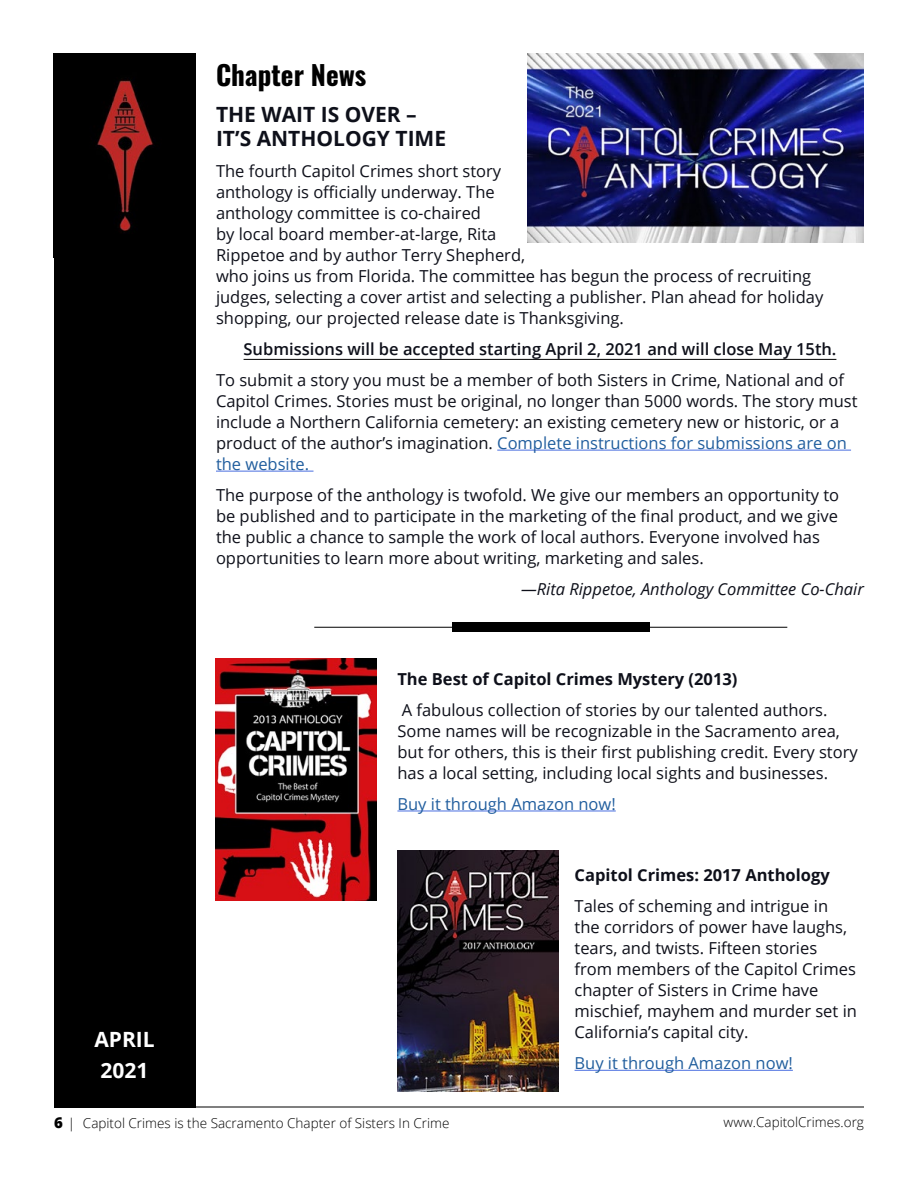
<style>
.page{position:relative;width:918px;height:1188px;background:#fff}
.page>*{position:absolute;margin:0;border:0;box-sizing:border-box;transform-origin:0 0}
.t1{font:27px "Oswald";color:#000}
.t2{font:700 21px/24px "Open Sans";color:#0e101a}
.t3{font:700 21px/31px "Open Sans";color:#fff}
.t4{font:16.5px/21px "Open Sans";color:#0e101a}
.t5{font:600 16.5px "Open Sans";color:#0e101a}
.t6{font:700 16.5px "Open Sans";color:#0e101a}
.t7{font:16.5px "Open Sans";color:#215e9e}
.t8{font:italic 16.5px "Open Sans";color:#0e101a}
.t9{font:300 13.5px "Open Sans";color:#000}
.s1{color:#215e9e}
.s2{font-weight:800;font-size:15px}
</style>
<div class="page">
<div style="left:54px;top:54px;width:141px;height:1053px;background:#000"></div>
<img style="left:97px;top:79px;width:57px;height:153px">
<hr style="left:54px;top:1107px;width:810px;height:1px;background:#000">
<hr style="left:314px;top:627px;width:473px;height:1px;background:#000">
<div style="left:452px;top:622px;width:197px;height:10px;background:#000"></div>
<hr style="left:244px;top:359px;width:592px;height:1px;background:#000">
<hr style="left:497px;top:450px;width:354px;height:1px;background:#4a6ee0">
<hr style="left:216px;top:471px;width:98px;height:1px;background:#4a6ee0">
<img style="left:527px;top:54px;width:337px;height:189px">
<hr style="left:397px;top:811px;width:219px;height:1px;background:#4a6ee0">
<img style="left:216px;top:659px;width:161px;height:241px">
<img style="left:397px;top:850px;width:161px;height:241px">
<hr style="left:575px;top:1070px;width:218px;height:1px;background:#4a6ee0">
<h1 class="t1" style="left:216px;top:51px;width:152px">Chapter News</h1>
<p class="t2" style="left:216px;top:102px;width:232px">THE WAIT IS OVER –<br>IT’S ANTHOLOGY TIME</p>
<p class="t4" style="left:216px;top:160px;width:609px">The fourth Capitol Crimes short story<br>anthology is officially underway. The<br>anthology committee is co-chaired<br>by local board member-at-large, Rita<br>Rippetoe and by author Terry Shepherd,<br>who joins us from Florida. The committee has begun the process of recruiting judges, selecting a cover artist and selecting a publisher. Plan ahead for holiday shopping, our projected release date is Thanksgiving.</p>
<p class="t5" style="left:244px;top:338px;width:594px">Submissions will be accepted starting April 2, 2021 and will close May 15th.</p>
<p class="t4" style="left:216px;top:369px;width:643px">To submit a story you must be a member of both Sisters in Crime, National and of Capitol Crimes. Stories must be original, no longer than 5000 words. The story must include a Northern California cemetery: an existing cemetery new or historic, or a product of the author’s imagination. <span class="s1">Complete instructions for submissions are on the website.</span></p>
<p class="t4" style="left:216px;top:484px;width:625px">The purpose of the anthology is twofold. We give our members an opportunity to be published and to participate in the marketing of the final product, and we give the public a chance to sample the work of local authors. Everyone involved has opportunities to learn more about writing, marketing and sales.</p>
<p class="t8" style="left:521px;top:578px;width:344px">—Rita Rippetoe, Anthology Committee Co-Chair</p>
<p class="t3" style="left:94px;top:1024px;width:62px">APRIL<br>2021</p>
<p class="t6" style="left:397px;top:667px;width:342px">The Best of Capitol Crimes Mystery (2013)</p>
<p class="t4" style="left:397px;top:699px;width:462px">A fabulous collection of stories by our talented authors.<br>Some names will be recognizable in the Sacramento area, but for others, this is their first publishing credit. Every story has a local setting, including local sights and businesses.</p>
<p class="t7" style="left:397px;top:792px;width:220px">Buy it through Amazon now!</p>
<p class="t6" style="left:575px;top:863px;width:257px">Capitol Crimes: 2017 Anthology</p>
<p class="t4" style="left:575px;top:895px;width:284px">Tales of scheming and intrigue in the corridors of power have laughs, tears, and twists. Fifteen stories from members of the Capitol Crimes chapter of Sisters in Crime have mischief, mayhem and murder set in California’s capital city.</p>
<p class="t7" style="left:575px;top:1052px;width:220px">Buy it through Amazon now!</p>
<p class="t9" style="left:54px;top:1114px;width:397px"><span class="s2">6</span> | Capitol Crimes is the Sacramento Chapter of Sisters In Crime</p>
<p class="t9" style="left:724px;top:1113px;width:142px">www.CapitolCrimes.org</p>
</div>
